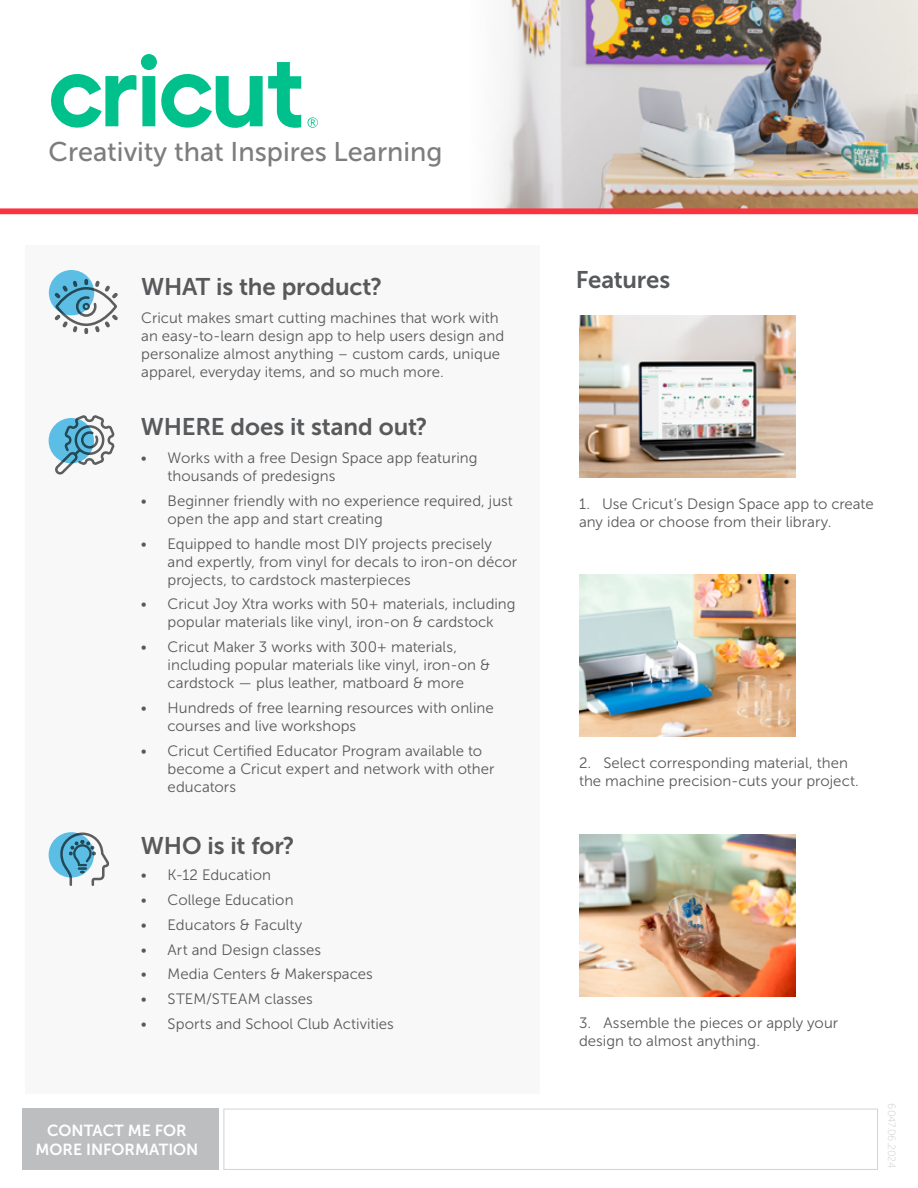
<style>
.page{position:relative;width:918px;height:1188px;background:#fff}
.page>*{position:absolute;margin:0;border:0;box-sizing:border-box;transform-origin:0 0}
.t1{font:27px "Museo Sans 500";color:#7d7d7d}
.t2{font:24px "Museo Sans 700";letter-spacing:-.005em;color:#58595b}
.t3{font:16.05px/18.6px "Museo Sans 700";color:#fff;text-align:center}
.t4{font:15px/18px "Museo Sans 300";letter-spacing:.005em;color:#58595b}
.t5{font:10.5px "Museo Sans 100";color:#cacbcc}
</style>
<div class="page">
<div style="left:26px;top:245px;width:514px;height:849px;background:#f8f8f9"></div>
<div style="left:223px;top:1109px;width:655px;height:61px;border:1px solid #d1d3d4"></div>
<div style="left:22px;top:1109px;width:197px;height:61px;background:#bcbec0"></div>
<img style="left:579px;top:315px;width:216px;height:162px">
<img style="left:579px;top:575px;width:216px;height:162px">
<img style="left:579px;top:834px;width:216px;height:162px">
<svg style="left:51px;top:54px;width:267px;height:74px"></svg>
<svg style="left:51px;top:277px;width:67px;height:58px"></svg>
<svg style="left:49px;top:270px;width:45px;height:45px;background:#51a7c9"></svg>
<svg style="left:52px;top:415px;width:63px;height:60px"></svg>
<svg style="left:49px;top:418px;width:45px;height:45px;background:#4fa2c3"></svg>
<svg style="left:59px;top:832px;width:51px;height:54px"></svg>
<svg style="left:49px;top:832px;width:45px;height:46px;background:#51a3c3"></svg>
<img style="left:494px;top:0;width:424px;height:208px">
<div style="left:0;top:208px;width:918px;height:6px;background:#fc333e"></div>
<h1 class="t1" style="left:49px;top:137px;width:395px">Creativity that Inspires Learning</h1>
<h2 class="t2" style="left:141px;top:273px;width:242px">WHAT is the product?</h2>
<h2 class="t2" style="left:576px;top:266px;width:96px">Features</h2>
<p class="t4" style="left:141px;top:309px;width:364px">Cricut makes smart cutting machines that work with an easy-to-learn design app to help users design and personalize almost anything – custom cards, unique apparel, everyday items, and so much more.</p>
<h2 class="t2" style="left:141px;top:414px;width:288px">WHERE does it stand out?</h2>
<p class="t4" style="left:168px;top:449px;width:312px;text-indent:-27px">• Works with a free Design Space app featuring thousands of predesigns</p>
<p class="t4" style="left:168px;top:492px;width:347px;text-indent:-27px">• Beginner friendly with no experience required, just open the app and start creating</p>
<p class="t4" style="left:168px;top:535px;width:351px;text-indent:-27px">• Equipped to handle most DIY projects precisely and expertly, from vinyl for decals to iron-on décor projects, to cardstock masterpieces</p>
<p class="t4" style="left:141px;top:595px;width:376px;text-align:center">• Cricut Joy Xtra works with 50+ materials, including popular materials like vinyl, iron-on &amp; cardstock</p>
<p class="t4" style="left:168px;top:638px;width:324px;text-indent:-27px">• Cricut Maker 3 works with 300+ materials, including popular materials like vinyl, iron-on &amp; cardstock — plus leather, matboard &amp; more</p>
<p class="t4" style="left:168px;top:699px;width:328px;text-indent:-27px">• Hundreds of free learning resources with online courses and live workshops</p>
<p class="t4" style="left:168px;top:742px;width:328px;text-indent:-27px">• Cricut Certified Educator Program available to become a Cricut expert and network with other educators</p>
<h2 class="t2" style="left:141px;top:832px;width:155px">WHO is it for?</h2>
<p class="t4" style="left:141px;top:866px;width:132px">• K-12 Education</p>
<p class="t4" style="left:141px;top:891px;width:154px">• College Education</p>
<p class="t4" style="left:141px;top:916px;width:163px">• Educators &amp; Faculty</p>
<p class="t4" style="left:141px;top:941px;width:182px">• Art and Design classes</p>
<p class="t4" style="left:141px;top:965px;width:233px">• Media Centers &amp; Makerspaces</p>
<p class="t4" style="left:141px;top:990px;width:173px">• STEM/STEAM classes</p>
<p class="t4" style="left:141px;top:1015px;width:254px">• Sports and School Club Activities</p>
<p class="t4" style="left:579px;top:495px;width:296px">1. Use Cricut’s Design Space app to create any idea or choose from their library.</p>
<p class="t4" style="left:579px;top:754px;width:281px">2. Select corresponding material, then the machine precision-cuts your project.</p>
<p class="t4" style="left:579px;top:1014px;width:261px">3. Assemble the pieces or apply your design to almost anything.</p>
<p class="t3" style="left:35px;top:1121px;width:165px">CONTACT ME FOR<br>MORE INFORMATION</p>
<p class="t5" style="left:897px;top:1103px;width:66px;rotate:90deg">6047.06.2024</p>
</div>
